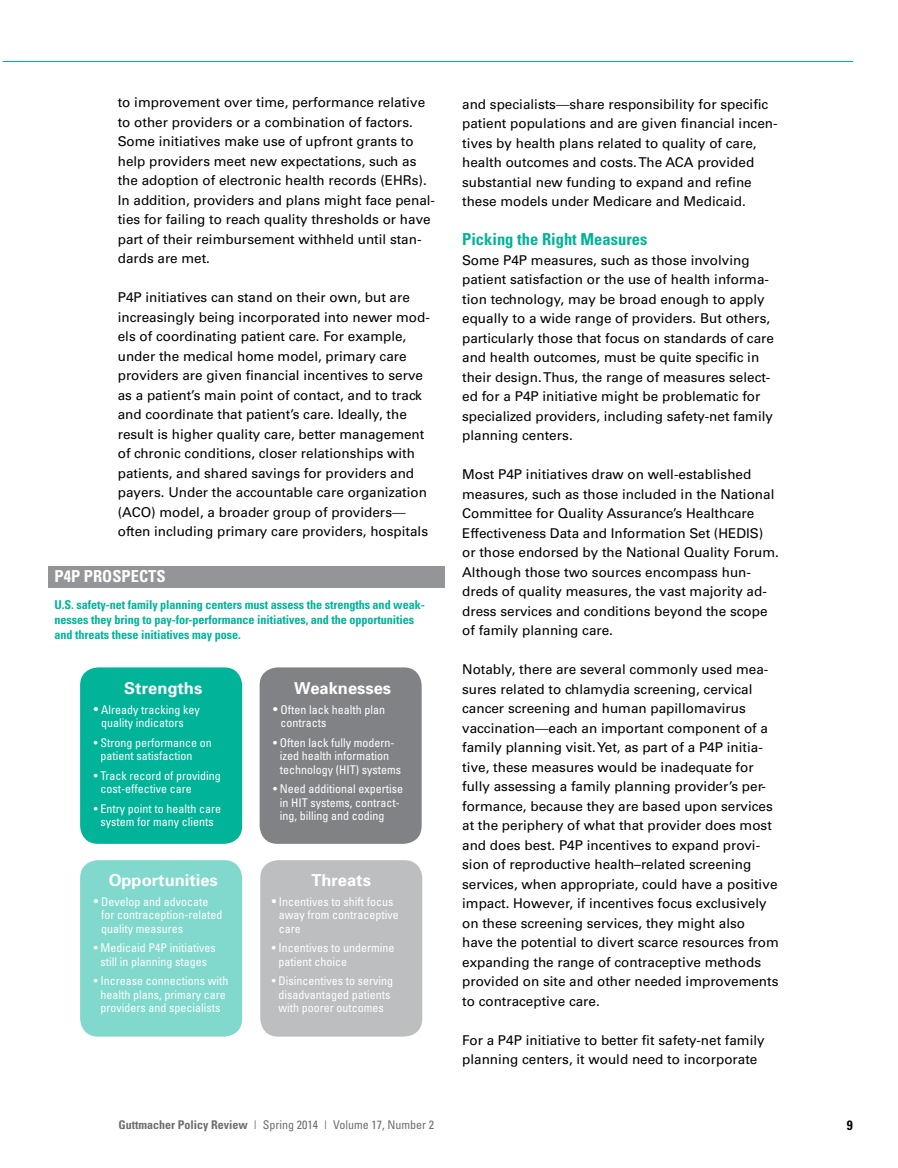
<style>
.page{position:relative;width:898px;height:1168px;background:#fff}
.page>*{position:absolute;margin:0;border:0;box-sizing:border-box;transform-origin:0 0}
.t1{font:700 16.5px "Univers";color:#fff}
.t2{font:700 condensed 16.5px "Univers";color:#00b399}
.t3{font:700 condensed 16.5px "Univers";color:#fff}
.t4{font:13.5px/19.5px "Univers";color:#000}
.t5{font:700 condensed 13.5px "Univers";color:#000}
.t6{font:700 condensed 12.15px/15px "Univers";letter-spacing:-.005em;color:#00b399}
.t7{font:condensed 12px/13.5px "Univers";color:#fff}
.t8{font:condensed 12px "Univers";color:#6d6e71}
.s1{font-stretch:condensed}
.s2{font-size:13.5px}
.s3{font-weight:700}
</style>
<div class="page">
<hr style="left:3px;top:61px;width:850px;height:1px;background:#00b399">
<div style="left:49px;top:566px;width:396px;height:21px;background:#939598"></div>
<div style="left:80px;top:667px;width:162px;height:177px;background:#00b399;border-radius:18px"></div>
<div style="left:80px;top:860px;width:162px;height:176px;background:#80d9cc;border-radius:18px"></div>
<div style="left:260px;top:860px;width:162px;height:176px;background:#bcbec0;border-radius:18px"></div>
<div style="left:260px;top:667px;width:162px;height:177px;background:#808285;border-radius:18px"></div>
<p class="t4" style="left:118px;top:93px;width:319px">to improvement over time, performance relative to other providers or a combination of factors.<br>Some initiatives make use of upfront grants to help providers meet new expectations, such as the adoption of electronic health records (EHRs).<br>In addition, providers and plans might face penal&shy;ties for failing to reach quality thresholds or have part of their reimbursement withheld until stan&shy;dards are met.</p>
<p class="t4" style="left:118px;top:288px;width:314px">P4P initiatives can stand on their own, but are increasingly being incorporated into newer mod&shy;els of coordinating patient care. For example, under the medical home model, primary care providers are given financial incentives to serve as a patient’s main point of contact, and to track and coordinate that patient’s care. Ideally, the result is higher quality care, better management of chronic conditions, closer relationships with patients, and shared savings for providers and payers. Under the accountable care organization (ACO) model, a broader group of providers<span class="s1">— </span>often including primary care providers, hospitals</p>
<p class="t3" style="left:55px;top:566px;width:112px">P4P PROSPECTS</p>
<p class="t6" style="left:55px;top:597px;width:372px">U.S. safety-net family planning centers must assess the strengths and weak&shy;nesses they bring to pay-for-performance initiatives, and the opportunities and threats these initiatives may pose.</p>
<p class="t1" style="left:124px;top:678px;width:79px">Strengths</p>
<p class="t7" style="left:101px;top:702px;width:100px;text-indent:-7px"><span class="s2">•</span> Already tracking key quality indicators</p>
<p class="t7" style="left:101px;top:735px;width:113px;text-indent:-7px">• Strong performance on patient satisfaction</p>
<p class="t7" style="left:101px;top:768px;width:122px;text-indent:-7px">• Track record of providing cost-effective care</p>
<p class="t7" style="left:94px;top:801px;width:129px;text-align:center">• Entry point to health care system for many clients</p>
<p class="t1" style="left:109px;top:869px;width:111px">Opportunities</p>
<p class="t7" style="left:101px;top:894px;width:123px;text-indent:-7px"><span class="s2">•</span> Develop and advocate for contraception-related quality measures</p>
<p class="t7" style="left:94px;top:941px;width:123px;text-align:center">• Medicaid P4P initiatives still in planning stages</p>
<p class="t7" style="left:94px;top:974px;width:136px;text-align:center">• Increase connections with health plans, primary care providers and specialists</p>
<p class="t1" style="left:294px;top:678px;width:98px">Weaknesses</p>
<p class="t7" style="left:280px;top:702px;width:106px;text-indent:-7px"><span class="s2">•</span> Often lack health plan contracts</p>
<p class="t7" style="left:273px;top:735px;width:129px;text-align:center">• Often lack fully modern&shy;ized health information technology (HIT) systems</p>
<p class="t7" style="left:280px;top:782px;width:125px;text-indent:-7px">• Need additional expertise in HIT systems, contract&shy;ing, billing and coding</p>
<p class="t1" style="left:311px;top:869px;width:61px">Threats</p>
<p class="t7" style="left:279px;top:894px;width:121px;text-indent:-7px"><span class="s2">•</span> Incentives to shift focus away from contraceptive care</p>
<p class="t7" style="left:278px;top:941px;width:117px;text-indent:-7px">• Incentives to undermine patient choice</p>
<p class="t7" style="left:272px;top:974px;width:123px;text-align:center">• Disincentives to serving disadvantaged patients with poorer outcomes</p>
<p class="t4" style="left:462px;top:94px;width:317px">and specialists<span class="s1">—</span>share responsibility for specific patient populations and are given financial incen&shy;tives by health plans related to quality of care, health outcomes and costs. The ACA provided substantial new funding to expand and refine these models under Medicare and Medicaid.</p>
<p class="t2" style="left:462px;top:229px;width:187px">Picking the Right Measures</p>
<p class="t4" style="left:462px;top:250px;width:313px">Some P4P measures, such as those involving patient satisfaction or the use of health informa&shy;tion technology, may be broad enough to apply equally to a wide range of providers. But others, particularly those that focus on standards of care and health outcomes, must be quite specific in their design. Thus, the range of measures select&shy;ed for a P4P initiative might be problematic for specialized providers, including safety-net family planning centers.</p>
<p class="t4" style="left:462px;top:464px;width:318px">Most P4P initiatives draw on well-established measures, such as those included in the National Committee for Quality Assurance’s Healthcare Effectiveness Data and Information Set (HEDIS) or those endorsed by the National Quality Forum.<br>Although those two sources encompass hun&shy;dreds of quality measures, the vast majority ad&shy;dress services and conditions beyond the scope of family planning care.</p>
<p class="t4" style="left:462px;top:659px;width:318px">Notably, there are several commonly used mea&shy;sures related to chlamydia screening, cervical cancer screening and human papillomavirus vaccination<span class="s1">—</span>each an important component of a family planning visit. Yet, as part of a P4P initia&shy;tive, these measures would be inadequate for fully assessing a family planning provider’s per&shy;formance, because they are based upon services at the periphery of what that provider does most and does best. P4P incentives to expand provi&shy;sion of reproductive health–related screening services, when appropriate, could have a positive impact. However, if incentives focus exclusively on these screening services, they might also have the potential to divert scarce resources from expanding the range of contraceptive methods provided on site and other needed improvements to contraceptive care.</p>
<p class="t4" style="left:462px;top:1030px;width:304px">For a P4P initiative to better fit safety-net family planning centers, it would need to incorporate</p>
<p class="t8" style="left:118px;top:1117px;width:317px"><span class="s3">Guttmacher Policy Review</span> | Spring 2014 | Volume 17, Number 2</p>
<p class="t5" style="left:847px;top:1116px;width:7px">9</p>
</div>
